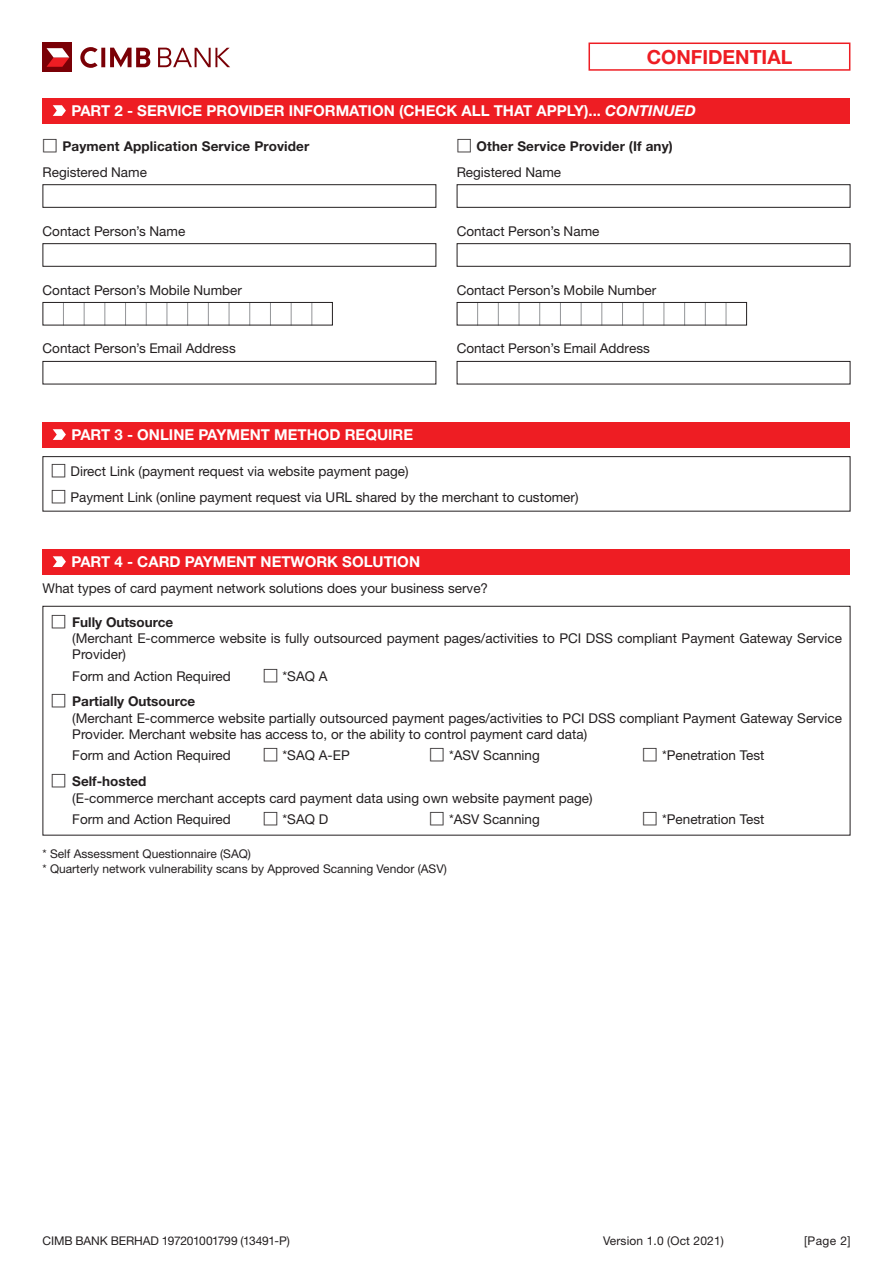
<style>
.page{position:relative;width:893px;height:1263px;background:#fff}
.page>*{position:absolute;margin:0;border:0;box-sizing:border-box;transform-origin:0 0}
.t1{font:700 19.5px "Helvetica Neue LT Std";color:#ee1d23}
.t2{font:700 15px "Helvetica Neue LT Std";color:#fff}
.t3{font:13.5px/16.2px "Helvetica Neue LT Std";color:#231f20}
.t4{font:700 13.5px "Helvetica Neue LT Std";letter-spacing:.01em;color:#231f20}
.t5{font:12px "Helvetica Neue LT Std";color:#231f20}
.s1{font-style:italic}
.s2{font-family:"Mathematical Pi Six";font-weight:400;font-size:18px}
.s3{font-family:"Mathematical Pi Six";font-size:18px}
</style>
<div class="page">
<div style="left:588px;top:43px;width:262px;height:28px;border:2px solid #ee1d23"></div>
<svg style="left:80px;top:47px;width:70px;height:21px"></svg>
<svg style="left:158px;top:48px;width:72px;height:19px"></svg>
<div style="left:43px;top:43px;width:29px;height:29px;background:#7a0006"></div>
<svg style="left:47px;top:48px;width:22px;height:19px"></svg>
<div style="left:43px;top:422px;width:807px;height:25px;background:#ee1d23"></div>
<svg style="left:53px;top:429px;width:13px;height:11px"></svg>
<div style="left:43px;top:456px;width:807px;height:55px;border:1px solid #231f20"></div>
<div style="left:43px;top:549px;width:807px;height:25px;background:#ee1d23"></div>
<svg style="left:53px;top:556px;width:13px;height:11px"></svg>
<div style="left:43px;top:606px;width:807px;height:229px;border:1px solid #231f20"></div>
<div style="left:43px;top:98px;width:807px;height:25px;background:#ee1d23"></div>
<svg style="left:53px;top:105px;width:13px;height:11px"></svg>
<div style="left:43px;top:361px;width:393px;height:23px;border:1px solid #231f20"></div>
<div style="left:457px;top:361px;width:393px;height:23px;border:1px solid #231f20"></div>
<div style="left:43px;top:184px;width:393px;height:24px;border:1px solid #231f20"></div>
<div style="left:457px;top:184px;width:393px;height:24px;border:1px solid #231f20"></div>
<div style="left:43px;top:243px;width:393px;height:24px;border:1px solid #231f20"></div>
<div style="left:457px;top:243px;width:393px;height:24px;border:1px solid #231f20"></div>
<svg style="left:63px;top:304px;width:1px;height:19px"></svg>
<svg style="left:84px;top:304px;width:1px;height:19px"></svg>
<svg style="left:105px;top:304px;width:1px;height:19px"></svg>
<svg style="left:125px;top:304px;width:1px;height:19px"></svg>
<svg style="left:146px;top:304px;width:1px;height:19px"></svg>
<svg style="left:167px;top:304px;width:1px;height:19px"></svg>
<svg style="left:187px;top:304px;width:1px;height:19px"></svg>
<svg style="left:208px;top:304px;width:1px;height:19px"></svg>
<svg style="left:229px;top:304px;width:1px;height:19px"></svg>
<svg style="left:249px;top:304px;width:1px;height:19px"></svg>
<svg style="left:270px;top:304px;width:1px;height:19px"></svg>
<svg style="left:291px;top:304px;width:1px;height:19px"></svg>
<svg style="left:312px;top:304px;width:1px;height:19px"></svg>
<div style="left:43px;top:302px;width:290px;height:23px;border:1px solid #231f20"></div>
<svg style="left:477px;top:304px;width:1px;height:19px"></svg>
<svg style="left:498px;top:304px;width:1px;height:19px"></svg>
<svg style="left:519px;top:304px;width:1px;height:19px"></svg>
<svg style="left:539px;top:304px;width:1px;height:19px"></svg>
<svg style="left:560px;top:304px;width:1px;height:19px"></svg>
<svg style="left:581px;top:304px;width:1px;height:19px"></svg>
<svg style="left:602px;top:304px;width:1px;height:19px"></svg>
<svg style="left:622px;top:304px;width:1px;height:19px"></svg>
<svg style="left:643px;top:304px;width:1px;height:19px"></svg>
<svg style="left:664px;top:304px;width:1px;height:19px"></svg>
<svg style="left:684px;top:304px;width:1px;height:19px"></svg>
<svg style="left:705px;top:304px;width:1px;height:19px"></svg>
<svg style="left:726px;top:304px;width:1px;height:19px"></svg>
<div style="left:457px;top:302px;width:290px;height:23px;border:1px solid #231f20"></div>
<h1 class="t1" style="left:647px;top:45px;width:147px">CONFIDENTIAL</h1>
<p class="t2" style="left:71px;top:101px;width:626px">PART 2 - SERVICE PROVIDER INFORMATION (CHECK ALL THAT APPLY)... <span class="s1">CONTINUED</span></p>
<p class="t4" style="left:43px;top:138px;width:268px"><span class="s2">U</span> Payment Application Service Provider</p>
<p class="t4" style="left:457px;top:138px;width:218px"><span class="s2">U</span> Other Service Provider (If any)</p>
<p class="t3" style="left:43px;top:164px;width:106px">Registered Name</p>
<p class="t3" style="left:457px;top:164px;width:106px">Registered Name</p>
<p class="t3" style="left:43px;top:223px;width:144px">Contact Person’s Name</p>
<p class="t3" style="left:457px;top:223px;width:144px">Contact Person’s Name</p>
<p class="t3" style="left:43px;top:282px;width:201px">Contact Person’s Mobile Number</p>
<p class="t3" style="left:457px;top:282px;width:201px">Contact Person’s Mobile Number</p>
<p class="t3" style="left:43px;top:340px;width:195px">Contact Person’s Email Address</p>
<p class="t3" style="left:457px;top:340px;width:195px">Contact Person’s Email Address</p>
<p class="t2" style="left:71px;top:425px;width:343px">PART 3 - ONLINE PAYMENT METHOD REQUIRE</p>
<p class="t3" style="left:51px;top:463px;width:359px"><span class="s3">U</span> Direct Link (payment request via website payment page)</p>
<p class="t3" style="left:51px;top:489px;width:529px"><span class="s3">U</span> Payment Link (online payment request via URL shared by the merchant to customer)</p>
<p class="t2" style="left:71px;top:552px;width:350px">PART 4 - CARD PAYMENT NETWORK SOLUTION</p>
<p class="t3" style="left:43px;top:580px;width:447px">What types of card payment network solutions does your business serve?</p>
<p class="t4" style="left:51px;top:613px;width:124px"><span class="s2">U</span> Fully Outsource</p>
<p class="t3" style="left:72px;top:630px;width:771px">(Merchant E-commerce website is fully outsourced payment pages/activities to PCI DSS compliant Payment Gateway Service<br>Provider)</p>
<p class="t3" style="left:72px;top:667px;width:160px">Form and Action Required</p>
<p class="t3" style="left:263px;top:667px;width:66px"><span class="s3">U</span> *SAQ A</p>
<p class="t4" style="left:51px;top:693px;width:146px"><span class="s2">U</span> Partially Outsource</p>
<p class="t3" style="left:72px;top:709px;width:771px">(Merchant E-commerce website partially outsourced payment pages/activities to PCI DSS compliant Payment Gateway Service<br>Provider. Merchant website has access to, or the ability to control payment card data)</p>
<p class="t3" style="left:72px;top:747px;width:160px">Form and Action Required</p>
<p class="t3" style="left:263px;top:747px;width:88px"><span class="s3">U</span> *SAQ A-EP</p>
<p class="t3" style="left:430px;top:747px;width:112px"><span class="s3">U</span> *ASV Scanning</p>
<p class="t3" style="left:643px;top:747px;width:123px"><span class="s3">U</span> *Penetration Test</p>
<p class="t4" style="left:51px;top:773px;width:97px"><span class="s2">U</span> Self-hosted</p>
<p class="t3" style="left:72px;top:789px;width:522px">(E-commerce merchant accepts card payment data using own website payment page)</p>
<p class="t3" style="left:72px;top:811px;width:160px">Form and Action Required</p>
<p class="t3" style="left:263px;top:811px;width:67px"><span class="s3">U</span> *SAQ D</p>
<p class="t3" style="left:430px;top:811px;width:112px"><span class="s3">U</span> *ASV Scanning</p>
<p class="t3" style="left:643px;top:811px;width:123px"><span class="s3">U</span> *Penetration Test</p>
<p class="t5" style="left:43px;top:847px;width:210px">* Self Assessment Questionnaire (SAQ)</p>
<p class="t5" style="left:43px;top:861px;width:406px">* Quarterly network vulnerability scans by Approved Scanning Vendor (ASV)</p>
<p class="t5" style="left:43px;top:1234px;width:249px">CIMB BANK BERHAD 197201001799 (13491-P)</p>
<p class="t5" style="left:603px;top:1234px;width:122px">Version 1.0 (Oct 2021)</p>
<p class="t5" style="left:804px;top:1234px;width:48px">[Page 2]</p>
</div>
